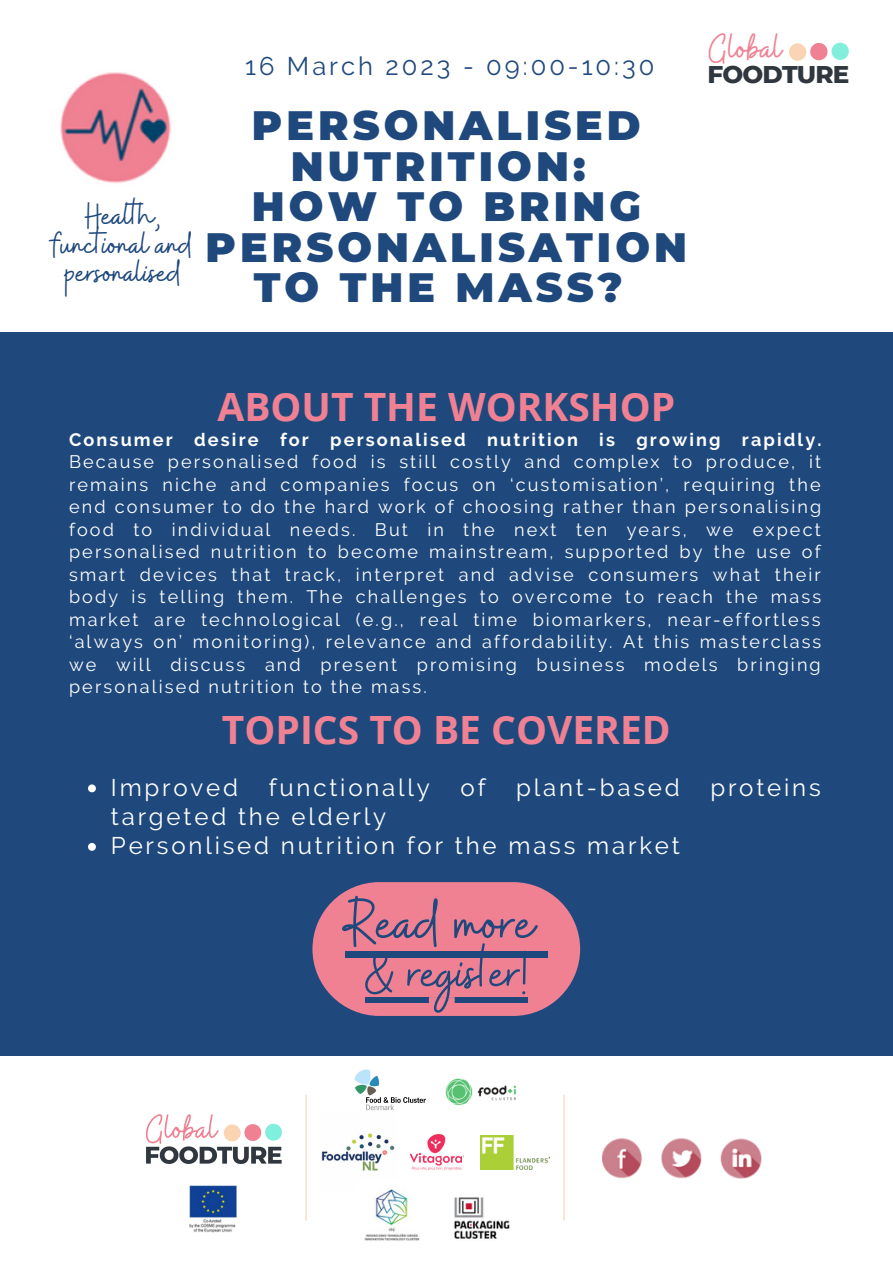
<style>
.page{position:relative;width:893px;height:1264px;background:#fff}
.page>*{position:absolute;margin:0;border:0;box-sizing:border-box;transform-origin:0 0}
.t1{font:67.8px "Buffalo";color:#1f497d}
.t2{font:60.3px "Buffalo";color:#1f497d}
.t3{font:41.4px "Buffalo";color:#ef8193}
.t4{font:900 40.95px/40.5px "Montserrat";letter-spacing:.1em;color:#1f497d;text-align:center}
.t5{font:700 39px "Open Sans";color:#ef8193}
.t6{font:37.2px/28.5px "Buffalo";color:#1f497d;text-align:center}
.t7{font:25.5px "Raleway";letter-spacing:.115em;color:#1f497d}
.t8{font:800 24.6px "Montserrat";letter-spacing:-.035em;color:#30373f}
.t9{font:24px/29.2px "Raleway";letter-spacing:.115em;color:#fff}
.t10{font:18px/22.5px "Raleway";letter-spacing:.115em;color:#fff;text-align:justify}
.t11{font:700 18px "Raleway";letter-spacing:.115em;color:#fff}
</style>
<div class="page">
<div style="left:0;top:332px;width:892px;height:723px;background:#1f497d"></div>
<svg style="left:789px;top:43px;width:59px;height:18px"></svg>
<div style="left:312px;top:882px;width:268px;height:133px;background:#ef8193;border-radius:67px"></div>
<svg style="left:88px;top:784px;width:8px;height:8px"></svg>
<svg style="left:88px;top:843px;width:8px;height:7px"></svg>
<img style="left:60px;top:72px;width:111px;height:112px">
<hr style="left:305px;top:1094px;width:1px;height:126px;background:#fbd4b4">
<img style="left:145px;top:1114px;width:137px;height:50px">
<img style="left:189px;top:1185px;width:48px;height:47px">
<img style="left:354px;top:1069px;width:72px;height:41px">
<img style="left:445px;top:1078px;width:72px;height:28px">
<img style="left:321px;top:1133px;width:74px;height:38px">
<img style="left:410px;top:1133px;width:53px;height:37px">
<img style="left:480px;top:1135px;width:69px;height:34px">
<img style="left:364px;top:1189px;width:56px;height:52px">
<img style="left:454px;top:1197px;width:56px;height:42px">
<hr style="left:563px;top:1094px;width:1px;height:126px;background:#fbd4b4">
<img style="left:602px;top:1138px;width:41px;height:41px">
<img style="left:661px;top:1138px;width:41px;height:41px">
<img style="left:720px;top:1138px;width:42px;height:41px">
<div style="left:345px;top:951px;width:189px;height:7px;background:#1f497d"></div>
<div style="left:534px;top:951px;width:14px;height:7px;background:#1f497d"></div>
<svg style="left:365px;top:997px;width:162px;height:6px"></svg>
<h3 class="t6" style="left:53px;top:204px;width:141px">Health, functional and personalised</h3>
<h3 class="t7" style="left:245px;top:51px;width:410px">16 March 2023 - 09:00-10:30</h3>
<h3 class="t4" style="left:205px;top:105px;width:483px">PERSONALISED<br>NUTRITION:<br>HOW TO BRING<br>PERSONALISATION<br>TO THE MASS?</h3>
<h3 class="t3" style="left:709px;top:21px;width:74px">Global</h3>
<h3 class="t8" style="left:707px;top:59px;width:143px">FOODTURE</h3>
<h3 class="t5" style="left:217px;top:379px;width:459px">ABOUT THE WORKSHOP</h3>
<p class="t11" style="left:69px;top:428px;width:753px">Consumer desire for personalised nutrition is growing rapidly.</p>
<p class="t10" style="left:69px;top:450px;width:753px">Because personalised food is still costly and complex to produce, it remains niche and companies focus on ‘customisation’, requiring the end consumer to do the hard work of choosing rather than personalising food to individual needs. But in the next ten years, we expect personalised nutrition to become mainstream, supported by the use of smart devices that track, interpret and advise consumers what their body is telling them. The challenges to overcome to reach the mass market are technological (e.g., real time biomarkers, near-effortless ‘always on’ monitoring), relevance and affordability. At this masterclass we will discuss and present promising business models bringing personalised nutrition to the mass.</p>
<h3 class="t5" style="left:222px;top:702px;width:450px">TOPICS TO BE COVERED</h3>
<h3 class="t9" style="left:111px;top:772px;width:129px">Improved</h3>
<h3 class="t9" style="left:269px;top:772px;width:163px">functionally</h3>
<h3 class="t9" style="left:460px;top:772px;width:27px">of</h3>
<h3 class="t9" style="left:516px;top:772px;width:165px">plant-based</h3>
<h3 class="t9" style="left:710px;top:772px;width:112px">proteins</h3>
<h3 class="t9" style="left:111px;top:801px;width:570px">targeted the elderly<br>Personlised nutrition for the mass market</h3>
<h1 class="t1" style="left:345px;top:879px;width:191px">Read more</h1>
<h2 class="t2" style="left:365px;top:934px;width:164px">&amp; register!</h2>
</div>
